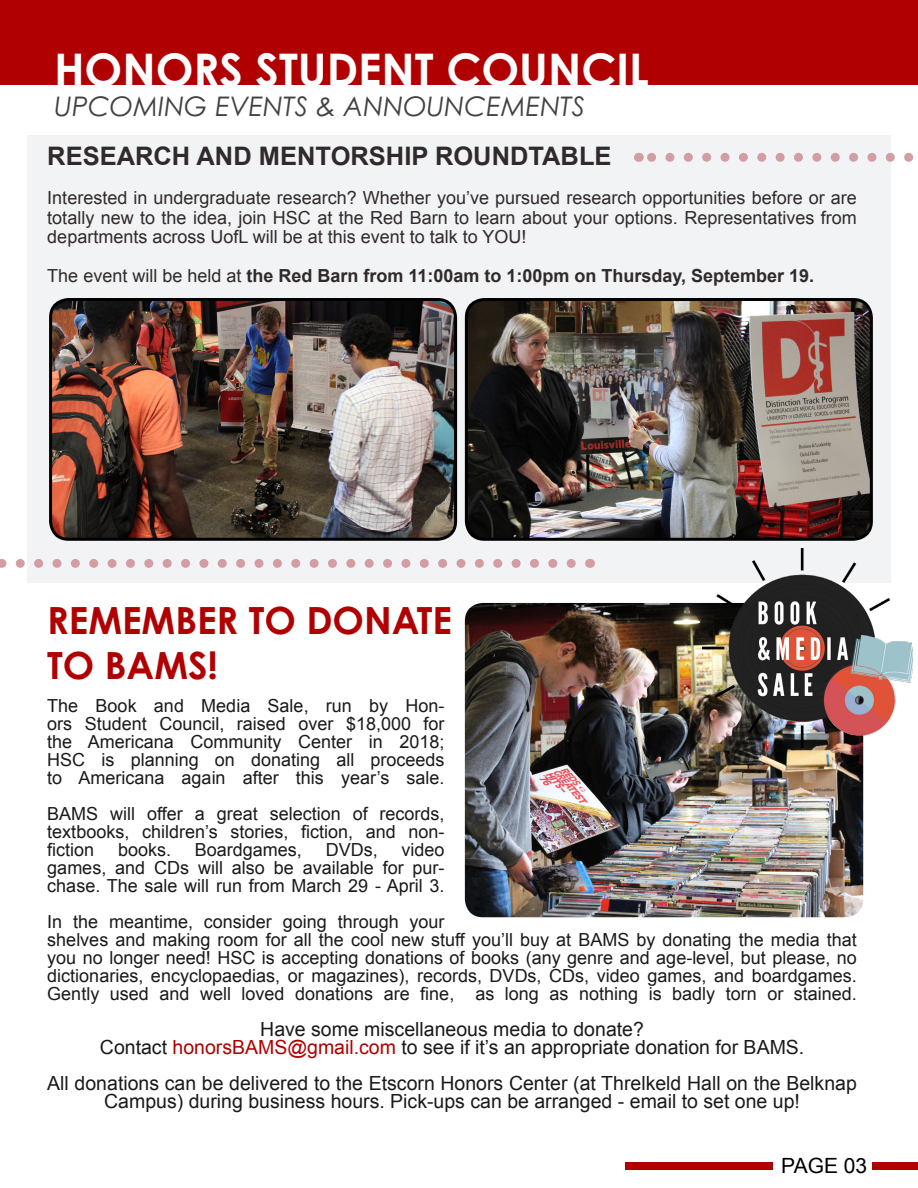
<style>
.page{position:relative;width:918px;height:1188px;background:#fff}
.page>*{position:absolute;margin:0;border:0;box-sizing:border-box;transform-origin:0 0}
.t1{font:700 45px "Century Gothic Pro";color:#fff}
.t2{font:700 37.5px/45px "Century Gothic Pro";color:#b00002}
.t3{font:italic 27px "Century Gothic Pro";color:#424242}
.t4{font:700 25.5px "Arial";color:#302a2c}
.t5{font:21px "Arial";color:#000}
.t6{font:19.5px/18px "Arial";color:#1a1a1a;text-align:center}
.t7{font:18px/18px "Arial";color:#1a1a1a;text-align:justify}
.t8{font:18px/19.5px "Arial";color:#302a2c;text-align:justify}
.t9{font:700 18px "Arial";color:#302a2c}
.s1{font-weight:400}
.s2{color:#b00002}
</style>
<div class="page">
<img style="left:465px;top:603px;width:398px;height:314px">
<div style="left:0;top:0;width:918px;height:85px;background:#b00002"></div>
<div style="left:872px;top:1162px;width:46px;height:8px;background:#b00002"></div>
<div style="left:27px;top:135px;width:864px;height:448px;background:#f2f3f4"></div>
<div style="left:625px;top:1162px;width:148px;height:8px;background:#b00002"></div>
<img style="left:466px;top:300px;width:403px;height:239px">
<div style="left:465px;top:298px;width:408px;height:243px;border:3px solid #000;border-radius:18px"></div>
<img style="left:51px;top:300px;width:405px;height:237px">
<div style="left:49px;top:298px;width:408px;height:243px;border:3px solid #000;border-radius:18px"></div>
<svg style="left:0;top:559px;width:571px;height:9px"></svg>
<svg style="left:648px;top:153px;width:266px;height:9px"></svg>
<img style="left:702px;top:548px;width:211px;height:200px">
<p class="t1" style="left:54px;top:42px;width:596px">HONORS STUDENT COUNCIL</p>
<p class="t3" style="left:54px;top:90px;width:532px">UPCOMING EVENTS &amp; ANNOUNCEMENTS</p>
<p class="t4" style="left:47px;top:140px;width:566px">RESEARCH AND MENTORSHIP ROUNDTABLE</p>
<p class="t8" style="left:47px;top:189px;width:811px">Interested in undergraduate research? Whether you’ve pursued research opportunities before or are totally new to the idea, join HSC at the Red Barn to learn about your options. Representatives from departments across UofL will be at this event to talk to YOU!</p>
<p class="t9" style="left:47px;top:264px;width:768px"><span class="s1">The event will be held at</span> the Red Barn from 11:00am to 1:00pm on Thursday, September 19.</p>
<p class="t2" style="left:47px;top:597px;width:406px">REMEMBER TO DONATE<br>TO BAMS!</p>
<p class="t7" style="left:47px;top:697px;width:399px">The Book and Media Sale, run by Hon&shy;ors Student Council, raised over $18,000 for the Americana Community Center in 2018; HSC is planning on donating all proceeds to Americana again after this year’s sale.</p>
<p class="t7" style="left:47px;top:805px;width:399px">BAMS will offer a great selection of records, textbooks, children’s stories, fiction, and non&shy;fiction</p>
<p class="t7" style="left:47px;top:841px;width:399px;text-indent:354px">video games, and CDs will also be available for pur&shy;chase. The sale will run from March 29 - April 3.</p>
<p class="t7" style="left:47px;top:913px;width:811px;text-align:left">In the meantime, consider going through your<br>shelves and making room for all the cool new stuff you’ll buy at BAMS by donating the media that you no longer need! HSC is accepting donations of books (any genre and age-level, but please, no dictionaries, encyclopaedias, or magazines), records, DVDs, CDs, video games, and boardgames.<br>Gently used and well loved donations are fine, as long as nothing is badly torn or stained.</p>
<p class="t6" style="left:260px;top:1020px;width:385px">Have some miscellaneous media to donate?</p>
<p class="t6" style="left:100px;top:1038px;width:706px">Contact <span class="s2">honorsBAMS@gmail.com</span> to see if it’s an appropriate donation for BAMS.</p>
<p class="t6" style="left:47px;top:1074px;width:811px">All donations can be delivered to the Etscorn Honors Center (at Threlkeld Hall on the Belknap<br>Campus) during business hours. Pick-ups can be arranged - email to set one up!</p>
<p class="t7" style="left:118px;top:841px;width:55px">books.</p>
<p class="t7" style="left:195px;top:841px;width:109px">Boardgames,</p>
<p class="t7" style="left:326px;top:841px;width:54px">DVDs,</p>
<p class="t5" style="left:781px;top:1152px;width:87px">PAGE 03</p>
</div>
